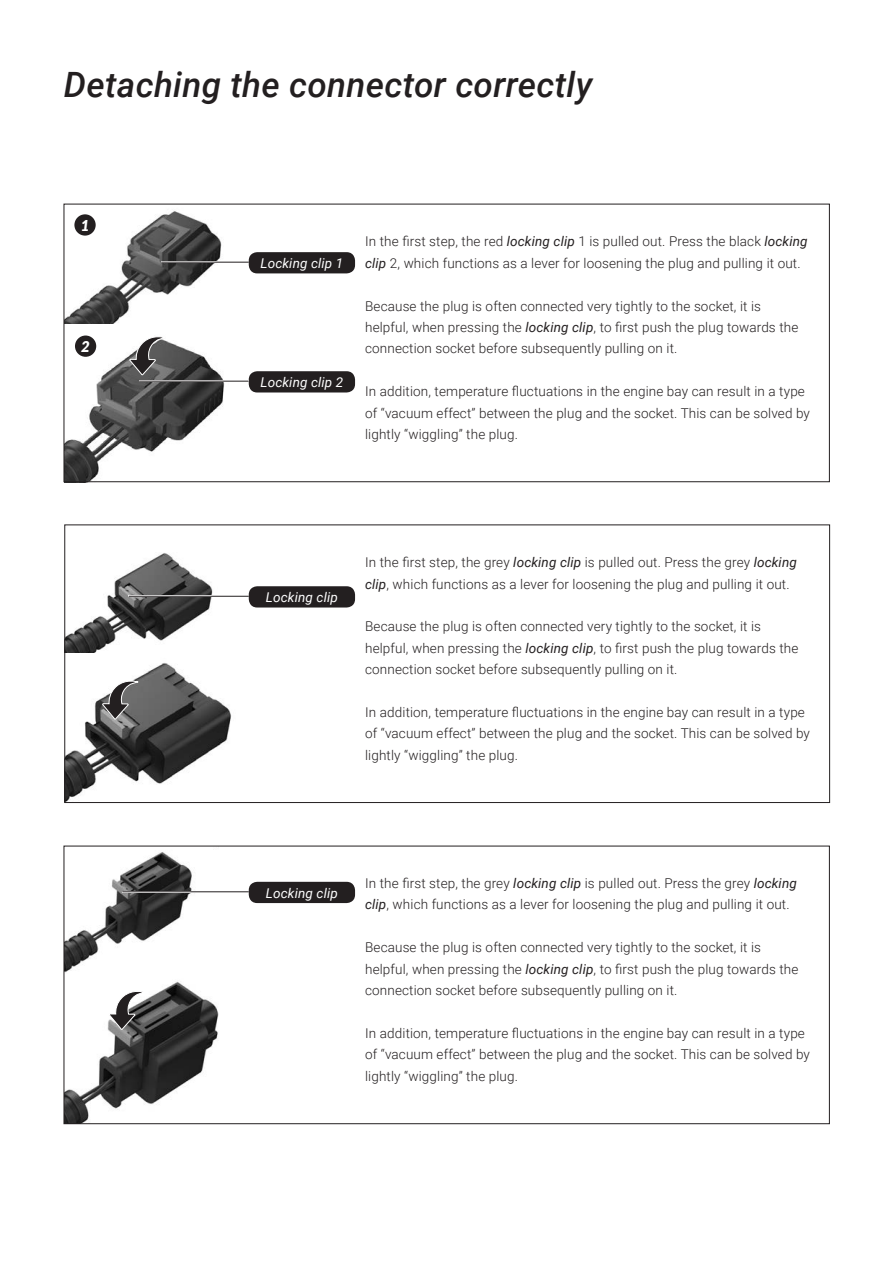
<style>
.page{position:relative;width:893px;height:1263px;background:#fff}
.page>*{position:absolute;margin:0;border:0;box-sizing:border-box;transform-origin:0 0}
.t1{font:italic 500 34.95px "Roboto";letter-spacing:.01em;color:#231f20}
.t2{font:italic 900 15px "Lato";color:#fff}
.t3{font:300 13.5px/21.5px "Roboto";letter-spacing:.01em;color:#231f20}
.t4{font:italic 13.5px "Roboto";letter-spacing:.01em;color:#fff}
.s1{font-weight:400;font-style:italic}
</style>
<div class="page">
<img style="left:66px;top:211px;width:156px;height:113px">
<img style="left:64px;top:337px;width:183px;height:146px">
<hr style="left:161px;top:261px;width:88px;height:2px;background:#fff">
<hr style="left:161px;top:262px;width:88px;height:1px;background:#231f20">
<div style="left:249px;top:252px;width:106px;height:21px;background:#231f20;border-radius:9px"></div>
<div style="left:249px;top:371px;width:106px;height:21px;background:#231f20;border-radius:9px"></div>
<hr style="left:139px;top:380px;width:110px;height:2px;background:#fff">
<hr style="left:139px;top:381px;width:110px;height:1px;background:#231f20">
<div style="left:74px;top:214px;width:22px;height:22px;background:#231f20;border-radius:50%"></div>
<div style="left:75px;top:335px;width:21px;height:22px;background:#231f20;border-radius:50%"></div>
<svg style="left:129px;top:336px;width:37px;height:39px"></svg>
<img style="left:66px;top:852px;width:152px;height:120px">
<img style="left:66px;top:981px;width:153px;height:141px">
<img style="left:66px;top:553px;width:165px;height:100px">
<img style="left:66px;top:663px;width:165px;height:138px">
<hr style="left:129px;top:596px;width:120px;height:1px;background:#231f20">
<div style="left:249px;top:586px;width:106px;height:21px;background:#231f20;border-radius:9px"></div>
<hr style="left:122px;top:891px;width:127px;height:1px;background:#231f20">
<div style="left:249px;top:882px;width:106px;height:21px;background:#231f20;border-radius:9px"></div>
<svg style="left:102px;top:677px;width:37px;height:43px"></svg>
<svg style="left:109px;top:988px;width:37px;height:42px"></svg>
<h1 class="t1" style="left:64px;top:60px;width:530px">Detaching the connector correctly</h1>
<p class="t2" style="left:81px;top:214px;width:9px">1</p>
<p class="t2" style="left:81px;top:335px;width:10px">2</p>
<p class="t4" style="left:260px;top:254px;width:84px">Locking clip 1</p>
<p class="t4" style="left:260px;top:373px;width:84px">Locking clip 2</p>
<p class="t3" style="left:365px;top:230px;width:444px">In the first step, the red <span class="s1">locking clip</span> 1 is pulled out. Press the black <span class="s1">locking clip</span> 2, which functions as a lever for loosening the plug and pulling it out.</p>
<p class="t3" style="left:365px;top:295px;width:435px">Because the plug is often connected very tightly to the socket, it is helpful, when pressing the <span class="s1">locking clip</span>, to first push the plug towards the connection socket before subsequently pulling on it.</p>
<p class="t3" style="left:365px;top:380px;width:446px">In addition, temperature fluctuations in the engine bay can result in a type of “vacuum effect” between the plug and the socket. This can be solved by lightly “wiggling” the plug.</p>
<p class="t4" style="left:266px;top:588px;width:73px">Locking clip</p>
<p class="t3" style="left:365px;top:551px;width:433px">In the first step, the grey <span class="s1">locking clip</span> is pulled out. Press the grey <span class="s1">locking clip</span>, which functions as a lever for loosening the plug and pulling it out.</p>
<p class="t3" style="left:365px;top:615px;width:435px">Because the plug is often connected very tightly to the socket, it is helpful, when pressing the <span class="s1">locking clip</span>, to first push the plug towards the connection socket before subsequently pulling on it.</p>
<p class="t3" style="left:365px;top:701px;width:446px">In addition, temperature fluctuations in the engine bay can result in a type of “vacuum effect” between the plug and the socket. This can be solved by lightly “wiggling” the plug.</p>
<p class="t4" style="left:266px;top:883px;width:73px">Locking clip</p>
<p class="t3" style="left:365px;top:872px;width:433px">In the first step, the grey <span class="s1">locking clip</span> is pulled out. Press the grey <span class="s1">locking clip</span>, which functions as a lever for loosening the plug and pulling it out.</p>
<p class="t3" style="left:365px;top:936px;width:435px">Because the plug is often connected very tightly to the socket, it is helpful, when pressing the <span class="s1">locking clip</span>, to first push the plug towards the connection socket before subsequently pulling on it.</p>
<p class="t3" style="left:365px;top:1022px;width:446px">In addition, temperature fluctuations in the engine bay can result in a type of “vacuum effect” between the plug and the socket. This can be solved by lightly “wiggling” the plug.</p>
</div>
